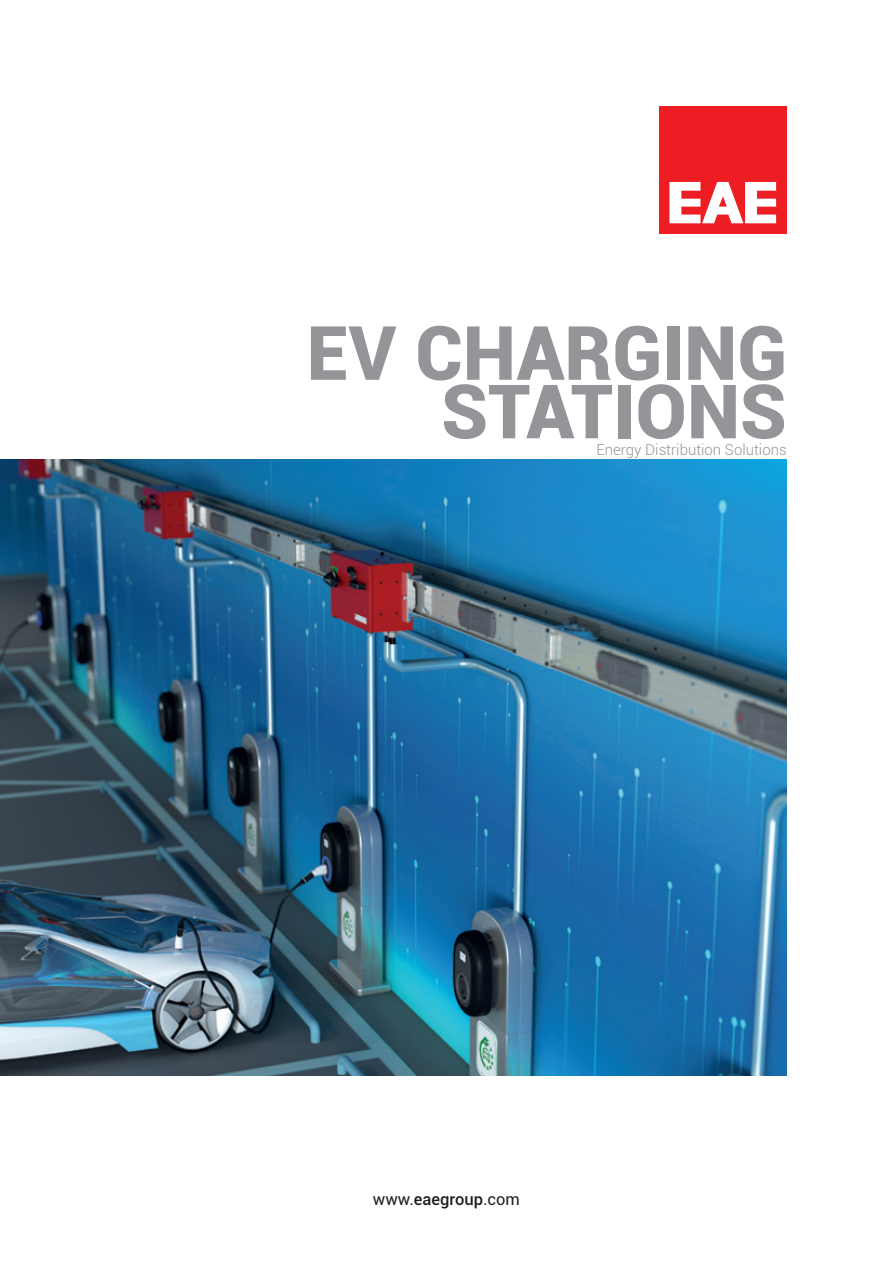
<style>
.page{position:relative;width:893px;height:1263px;background:#fff}
.page>*{position:absolute;margin:0;border:0;box-sizing:border-box;transform-origin:0 0}
.t1{font:900 75px/58.5px "Roboto";color:#939598;text-align:right}
.t2{font:16.5px "Roboto";color:#231f20}
.t3{font:300 15px "Roboto";color:#939598}
.s1{font-weight:500}
</style>
<div class="page">
<div style="left:659px;top:106px;width:127px;height:128px;background:#ee1d23"></div>
<svg style="left:669px;top:182px;width:107px;height:41px"></svg>
<img style="left:0;top:459px;width:787px;height:617px">
<h1 class="t1" style="left:307px;top:321px;width:482px">EV CHARGING<br>STATIONS</h1>
<p class="t3" style="left:596px;top:439px;width:192px">Energy Distribution Solutions</p>
<p class="t2" style="left:373px;top:1187px;width:148px">www.<span class="s1">eaegroup</span>.com</p>
</div>
